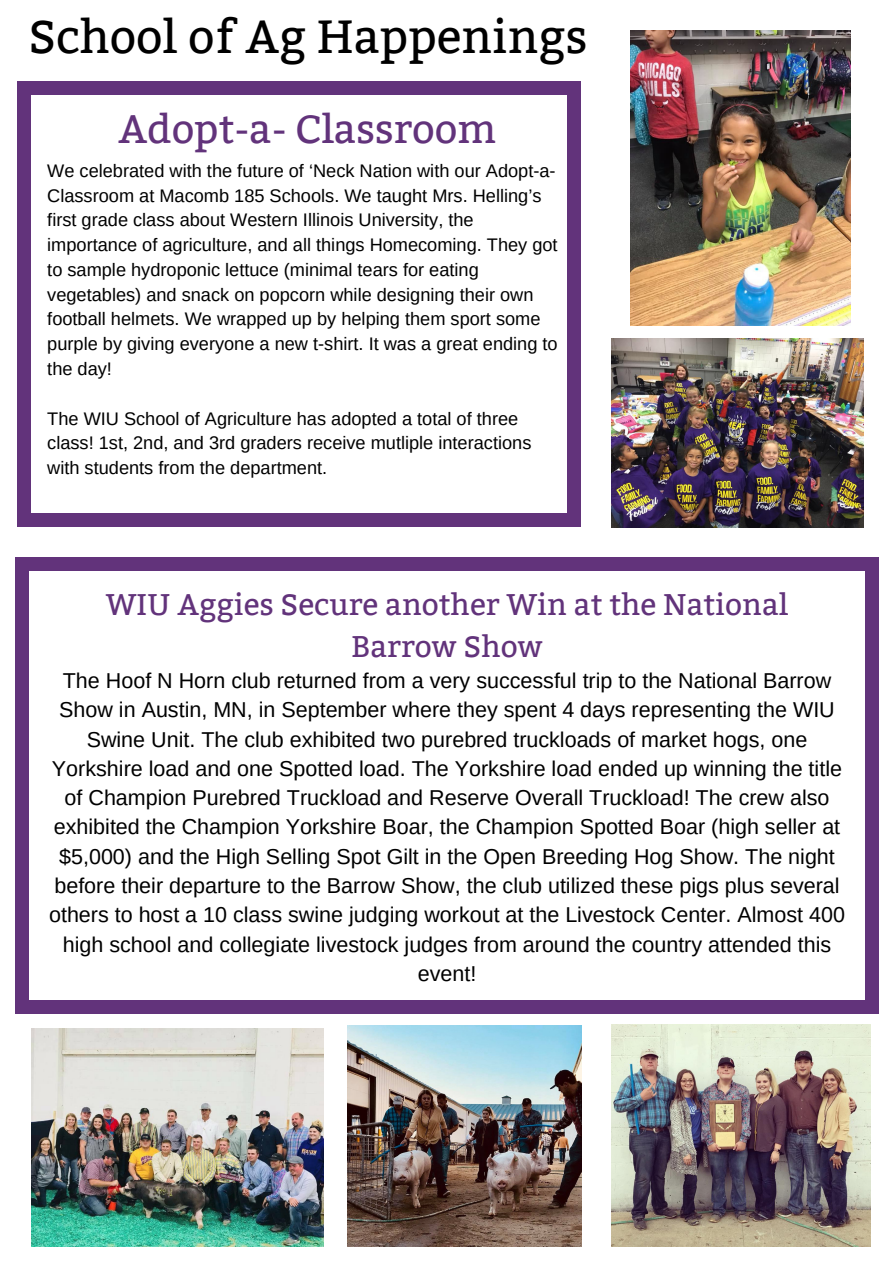
<style>
.page{position:relative;width:893px;height:1263px;background:#fff}
.page>*{position:absolute;margin:0;border:0;box-sizing:border-box;transform-origin:0 0}
.t1{font:46.35px "Bitter";color:#000}
.t2{font:39.75px "Bitter";color:#62337b}
.t3{font:29.85px/41.7px "Bitter";color:#62337b;text-align:center}
.t4{font:21.45px/29.2px "Arimo";color:#000;text-align:center}
.t5{font:18.15px/24.8px "Arimo";color:#000}
</style>
<div class="page">
<div style="left:567px;top:513px;width:13px;height:13px;background:#62337b"></div>
<div style="left:18px;top:93px;width:13px;height:421px;background:#62337b"></div>
<div style="left:18px;top:513px;width:13px;height:13px;background:#62337b"></div>
<div style="left:567px;top:93px;width:13px;height:421px;background:#62337b"></div>
<div style="left:30px;top:513px;width:538px;height:13px;background:#62337b"></div>
<div style="left:567px;top:81px;width:13px;height:13px;background:#62337b"></div>
<div style="left:18px;top:81px;width:13px;height:13px;background:#62337b"></div>
<div style="left:30px;top:81px;width:538px;height:13px;background:#62337b"></div>
<img style="left:631px;top:30px;width:219px;height:295px">
<img style="left:611px;top:339px;width:253px;height:188px">
<img style="left:32px;top:1028px;width:291px;height:218px">
<img style="left:348px;top:1026px;width:233px;height:220px">
<img style="left:611px;top:1025px;width:259px;height:221px">
<div style="left:865px;top:1000px;width:13px;height:14px;background:#62337b"></div>
<div style="left:16px;top:570px;width:13px;height:431px;background:#62337b"></div>
<div style="left:16px;top:1000px;width:13px;height:14px;background:#62337b"></div>
<div style="left:865px;top:570px;width:13px;height:431px;background:#62337b"></div>
<div style="left:28px;top:1000px;width:838px;height:14px;background:#62337b"></div>
<div style="left:865px;top:557px;width:13px;height:14px;background:#62337b"></div>
<div style="left:16px;top:557px;width:13px;height:14px;background:#62337b"></div>
<div style="left:28px;top:557px;width:838px;height:14px;background:#62337b"></div>
<h1 class="t1" style="left:28px;top:10px;width:561px">School of Ag Happenings</h1>
<h2 class="t2" style="left:118px;top:106px;width:379px">Adopt-a- Classroom</h2>
<p class="t5" style="left:47px;top:158px;width:512px">We celebrated with the future of ‘Neck Nation with our Adopt-a-Classroom at Macomb 185 Schools. We taught Mrs. Helling’s first grade class about Western Illinois University, the importance of agriculture, and all things Homecoming. They got to sample hydroponic lettuce (minimal tears for eating vegetables) and snack on popcorn while designing their own football helmets. We wrapped up by helping them sport some purple by giving everyone a new t-shirt. It was a great ending to the day!</p>
<p class="t5" style="left:47px;top:406px;width:486px">The WIU School of Agriculture has adopted a total of three class! 1st, 2nd, and 3rd graders receive mutliple interactions with students from the department.</p>
<h3 class="t3" style="left:106px;top:584px;width:684px">WIU Aggies Secure another Win at the National<br>Barrow Show</h3>
<p class="t4" style="left:49px;top:666px;width:797px">The Hoof N Horn club returned from a very successful trip to the National Barrow Show in Austin, MN, in September where they spent 4 days representing the WIU Swine Unit. The club exhibited two purebred truckloads of market hogs, one Yorkshire load and one Spotted load. The Yorkshire load ended up winning the title of Champion Purebred Truckload and Reserve Overall Truckload! The crew also exhibited the Champion Yorkshire Boar, the Champion Spotted Boar (high seller at $5,000) and the High Selling Spot Gilt in the Open Breeding Hog Show. The night before their departure to the Barrow Show, the club utilized these pigs plus several others to host a 10 class swine judging workout at the Livestock Center. Almost 400 high school and collegiate livestock judges from around the country attended this event!</p>
</div>
